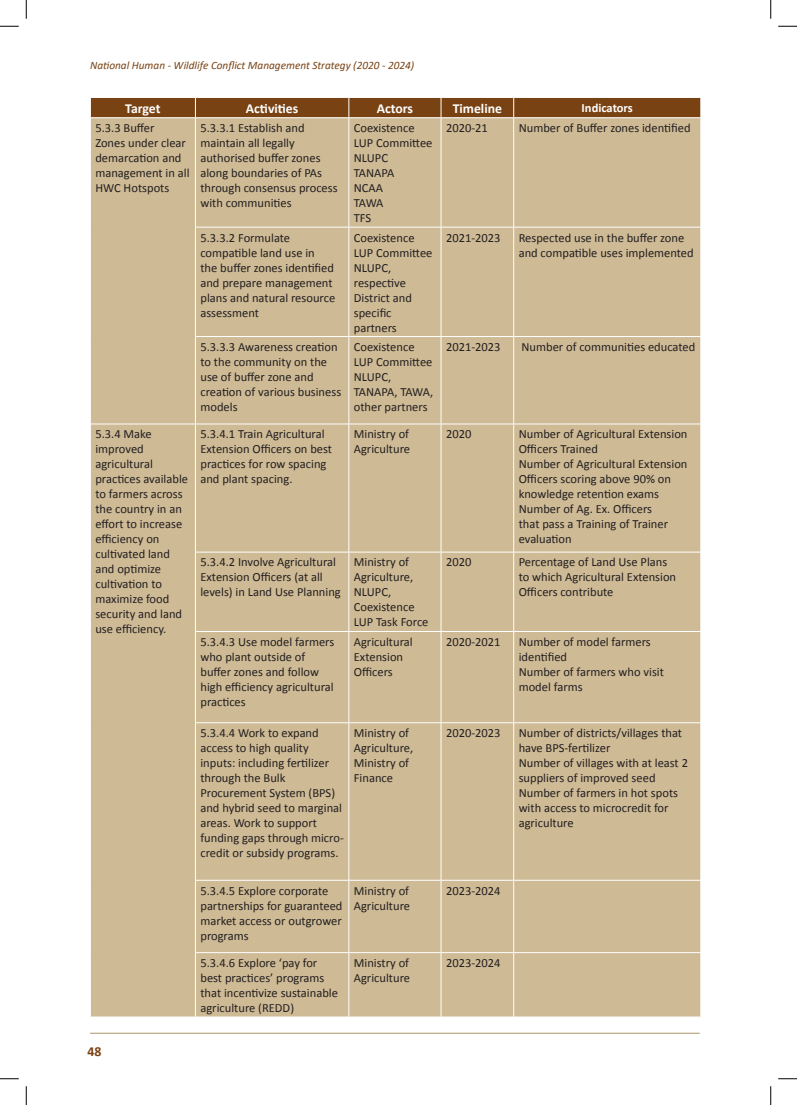
<style>
.page{position:relative;width:797px;height:1105px;background:#fff}
.page>*{position:absolute;margin:0;border:0;box-sizing:border-box;transform-origin:0 0}
.t1{font:700 13.75px "Calibri";color:#fff}
.t2{font:700 13.75px "Calibri";color:#794213}
.t3{font:12.5px/15px "Calibri";color:#231f20}
.t4{font:700 12.5px "Calibri";color:#fff}
.t5{font:italic 11.25px "Calibri";color:#794213}
</style>
<div class="page">
<hr style="left:90px;top:1033px;width:609px;height:1px;background:#bbac88">
<div style="left:91px;top:118px;width:609px;height:899px;background:#ceba95"></div>
<hr style="left:195px;top:118px;width:1px;height:109px;background:#fff">
<hr style="left:348px;top:118px;width:1px;height:109px;background:#fff">
<hr style="left:441px;top:118px;width:1px;height:109px;background:#fff">
<hr style="left:513px;top:118px;width:1px;height:109px;background:#fff">
<hr style="left:195px;top:227px;width:154px;height:1px;background:#fff">
<hr style="left:195px;top:227px;width:1px;height:109px;background:#fff">
<hr style="left:349px;top:227px;width:92px;height:1px;background:#fff">
<hr style="left:348px;top:227px;width:1px;height:109px;background:#fff">
<hr style="left:441px;top:227px;width:72px;height:1px;background:#fff">
<hr style="left:441px;top:227px;width:1px;height:109px;background:#fff">
<hr style="left:513px;top:227px;width:188px;height:1px;background:#fff">
<hr style="left:513px;top:227px;width:1px;height:109px;background:#fff">
<hr style="left:195px;top:336px;width:154px;height:1px;background:#fff">
<hr style="left:195px;top:337px;width:1px;height:87px;background:#fff">
<hr style="left:349px;top:336px;width:92px;height:1px;background:#fff">
<hr style="left:348px;top:337px;width:1px;height:87px;background:#fff">
<hr style="left:441px;top:336px;width:72px;height:1px;background:#fff">
<hr style="left:441px;top:337px;width:1px;height:87px;background:#fff">
<hr style="left:513px;top:336px;width:188px;height:1px;background:#fff">
<hr style="left:513px;top:337px;width:1px;height:87px;background:#fff">
<hr style="left:90px;top:424px;width:105px;height:1px;background:#fff">
<hr style="left:195px;top:424px;width:154px;height:1px;background:#fff">
<hr style="left:195px;top:424px;width:1px;height:128px;background:#fff">
<hr style="left:349px;top:424px;width:92px;height:1px;background:#fff">
<hr style="left:348px;top:424px;width:1px;height:128px;background:#fff">
<hr style="left:441px;top:424px;width:72px;height:1px;background:#fff">
<hr style="left:441px;top:424px;width:1px;height:128px;background:#fff">
<hr style="left:513px;top:424px;width:188px;height:1px;background:#fff">
<hr style="left:513px;top:424px;width:1px;height:128px;background:#fff">
<hr style="left:195px;top:552px;width:154px;height:1px;background:#fff">
<hr style="left:195px;top:552px;width:1px;height:79px;background:#fff">
<hr style="left:349px;top:552px;width:92px;height:1px;background:#fff">
<hr style="left:348px;top:552px;width:1px;height:79px;background:#fff">
<hr style="left:441px;top:552px;width:72px;height:1px;background:#fff">
<hr style="left:441px;top:552px;width:1px;height:79px;background:#fff">
<hr style="left:513px;top:552px;width:188px;height:1px;background:#fff">
<hr style="left:513px;top:552px;width:1px;height:79px;background:#fff">
<hr style="left:195px;top:631px;width:154px;height:1px;background:#fff">
<hr style="left:195px;top:632px;width:1px;height:90px;background:#fff">
<hr style="left:349px;top:631px;width:92px;height:1px;background:#fff">
<hr style="left:348px;top:632px;width:1px;height:90px;background:#fff">
<hr style="left:441px;top:631px;width:72px;height:1px;background:#fff">
<hr style="left:441px;top:632px;width:1px;height:90px;background:#fff">
<hr style="left:513px;top:631px;width:188px;height:1px;background:#fff">
<hr style="left:513px;top:632px;width:1px;height:90px;background:#fff">
<hr style="left:195px;top:722px;width:154px;height:1px;background:#fff">
<hr style="left:195px;top:723px;width:1px;height:157px;background:#fff">
<hr style="left:349px;top:722px;width:92px;height:1px;background:#fff">
<hr style="left:348px;top:723px;width:1px;height:157px;background:#fff">
<hr style="left:441px;top:722px;width:72px;height:1px;background:#fff">
<hr style="left:441px;top:723px;width:1px;height:157px;background:#fff">
<hr style="left:513px;top:722px;width:188px;height:1px;background:#fff">
<hr style="left:513px;top:723px;width:1px;height:157px;background:#fff">
<hr style="left:195px;top:880px;width:154px;height:1px;background:#fff">
<hr style="left:195px;top:880px;width:1px;height:72px;background:#fff">
<hr style="left:349px;top:880px;width:92px;height:1px;background:#fff">
<hr style="left:348px;top:880px;width:1px;height:72px;background:#fff">
<hr style="left:441px;top:880px;width:72px;height:1px;background:#fff">
<hr style="left:441px;top:880px;width:1px;height:72px;background:#fff">
<div style="left:90px;top:97px;width:611px;height:20px;background:#794213"></div>
<hr style="left:513px;top:880px;width:188px;height:1px;background:#fff">
<hr style="left:513px;top:880px;width:1px;height:72px;background:#fff">
<hr style="left:195px;top:952px;width:154px;height:1px;background:#fff">
<hr style="left:195px;top:953px;width:1px;height:64px;background:#fff">
<hr style="left:349px;top:952px;width:92px;height:1px;background:#fff">
<hr style="left:348px;top:953px;width:1px;height:64px;background:#fff">
<hr style="left:441px;top:952px;width:72px;height:1px;background:#fff">
<hr style="left:441px;top:953px;width:1px;height:64px;background:#fff">
<hr style="left:513px;top:952px;width:188px;height:1px;background:#fff">
<hr style="left:513px;top:953px;width:1px;height:64px;background:#fff">
<svg style="left:0;top:25px;width:19px;height:2px"></svg>
<svg style="left:778px;top:25px;width:19px;height:2px"></svg>
<svg style="left:0;top:1078px;width:19px;height:1px"></svg>
<svg style="left:778px;top:1078px;width:19px;height:1px"></svg>
<svg style="left:25px;top:0;width:2px;height:19px"></svg>
<svg style="left:25px;top:1086px;width:2px;height:19px"></svg>
<svg style="left:770px;top:0;width:1px;height:19px"></svg>
<svg style="left:770px;top:1086px;width:1px;height:19px"></svg>
<p class="t5" style="left:90px;top:57px;width:326px">National Human - Wildlife Conflict Management Strategy (2020 - 2024)</p>
<p class="t1" style="left:125px;top:98px;width:37px">Target</p>
<p class="t1" style="left:246px;top:98px;width:54px">Activities</p>
<p class="t1" style="left:377px;top:98px;width:38px">Actors</p>
<p class="t1" style="left:452px;top:98px;width:51px">Timeline</p>
<p class="t4" style="left:581px;top:99px;width:53px">Indicators</p>
<p class="t3" style="left:95px;top:121px;width:96px">5.3.3 Buffer<br>Zones under clear demarcation and management in all<br>HWC Hotspots</p>
<p class="t3" style="left:200px;top:121px;width:139px">5.3.3.1 Establish and maintain all legally authorised buffer zones along boundaries of PAs through consensus process with communities</p>
<p class="t3" style="left:354px;top:121px;width:80px">Coexistence<br>LUP Committee<br>NLUPC<br>TANAPA<br>NCAA<br>TAWA<br>TFS</p>
<p class="t3" style="left:446px;top:121px;width:43px">2020-21</p>
<p class="t3" style="left:518px;top:121px;width:173px">Number of Buffer zones identified</p>
<p class="t3" style="left:200px;top:230px;width:136px">5.3.3.2 Formulate compatible land use in<br>the buffer zones identified and prepare management plans and natural resource assessment</p>
<p class="t3" style="left:354px;top:230px;width:80px">Coexistence<br>LUP Committee<br>NLUPC, respective<br>District and specific partners</p>
<p class="t3" style="left:446px;top:230px;width:56px">2021-2023</p>
<p class="t3" style="left:518px;top:230px;width:176px">Respected use in the buffer zone and compatible uses implemented</p>
<p class="t3" style="left:200px;top:339px;width:142px">5.3.3.3 Awareness creation to the community on the use of buffer zone and creation of various business models</p>
<p class="t3" style="left:354px;top:339px;width:81px">Coexistence<br>LUP Committee<br>NLUPC,<br>TANAPA, TAWA, other partners</p>
<p class="t3" style="left:446px;top:339px;width:56px">2021-2023</p>
<p class="t3" style="left:521px;top:339px;width:175px">Number of communities educated</p>
<p class="t3" style="left:95px;top:427px;width:94px">5.3.4 Make improved agricultural practices available to farmers across the country in an effort to increase efficiency on cultivated land and optimize cultivation to maximize food security and land use efficiency.</p>
<p class="t3" style="left:200px;top:427px;width:133px">5.3.4.1 Train Agricultural<br>Extension Officers on best practices for row spacing and plant spacing.</p>
<p class="t3" style="left:354px;top:427px;width:58px">Ministry of<br>Agriculture</p>
<p class="t3" style="left:446px;top:427px;width:27px">2020</p>
<p class="t3" style="left:518px;top:427px;width:170px">Number of Agricultural Extension<br>Officers Trained<br>Number of Agricultural Extension<br>Officers scoring above 90% on knowledge retention exams<br>Number of Ag. Ex. Officers<br>that pass a Training of Trainer evaluation</p>
<p class="t3" style="left:200px;top:555px;width:142px">5.3.4.2 Involve Agricultural<br>Extension Officers (at all levels) in Land Use Planning</p>
<p class="t3" style="left:354px;top:555px;width:76px">Ministry of<br>Agriculture,<br>NLUPC,<br>Coexistence<br>LUP Task Force</p>
<p class="t3" style="left:446px;top:555px;width:27px">2020</p>
<p class="t3" style="left:518px;top:555px;width:159px">Percentage of Land Use Plans to which Agricultural Extension<br>Officers contribute</p>
<p class="t3" style="left:200px;top:634px;width:135px">5.3.4.3 Use model farmers who plant outside of buffer zones and follow high efficiency agricultural practices</p>
<p class="t3" style="left:354px;top:634px;width:60px">Agricultural<br>Extension<br>Officers</p>
<p class="t3" style="left:446px;top:634px;width:56px">2020-2021</p>
<p class="t3" style="left:518px;top:634px;width:147px">Number of model farmers identified<br>Number of farmers who visit model farms</p>
<p class="t3" style="left:200px;top:725px;width:145px">5.3.4.4 Work to expand access to high quality inputs: including fertilizer through the Bulk<br>Procurement System (BPS) and hybrid seed to marginal areas. Work to support funding gaps through micro&shy;credit or subsidy programs.</p>
<p class="t3" style="left:354px;top:725px;width:61px">Ministry of<br>Agriculture,<br>Ministry of<br>Finance</p>
<p class="t3" style="left:446px;top:725px;width:56px">2020-2023</p>
<p class="t3" style="left:518px;top:725px;width:171px">Number of districts/villages that have BPS-fertilizer<br>Number of villages with at least 2 suppliers of improved seed<br>Number of farmers in hot spots with access to microcredit for agriculture</p>
<p class="t3" style="left:200px;top:883px;width:143px">5.3.4.5 Explore corporate partnerships for guaranteed market access or outgrower programs</p>
<p class="t3" style="left:354px;top:883px;width:58px">Ministry of<br>Agriculture</p>
<p class="t3" style="left:446px;top:883px;width:56px">2023-2024</p>
<p class="t3" style="left:200px;top:955px;width:139px">5.3.4.6 Explore ‘pay for best practices’ programs that incentivize sustainable agriculture (REDD)</p>
<p class="t3" style="left:354px;top:955px;width:58px">Ministry of<br>Agriculture</p>
<p class="t3" style="left:446px;top:955px;width:56px">2023-2024</p>
<p class="t2" style="left:87px;top:1041px;width:15px">48</p>
</div>
